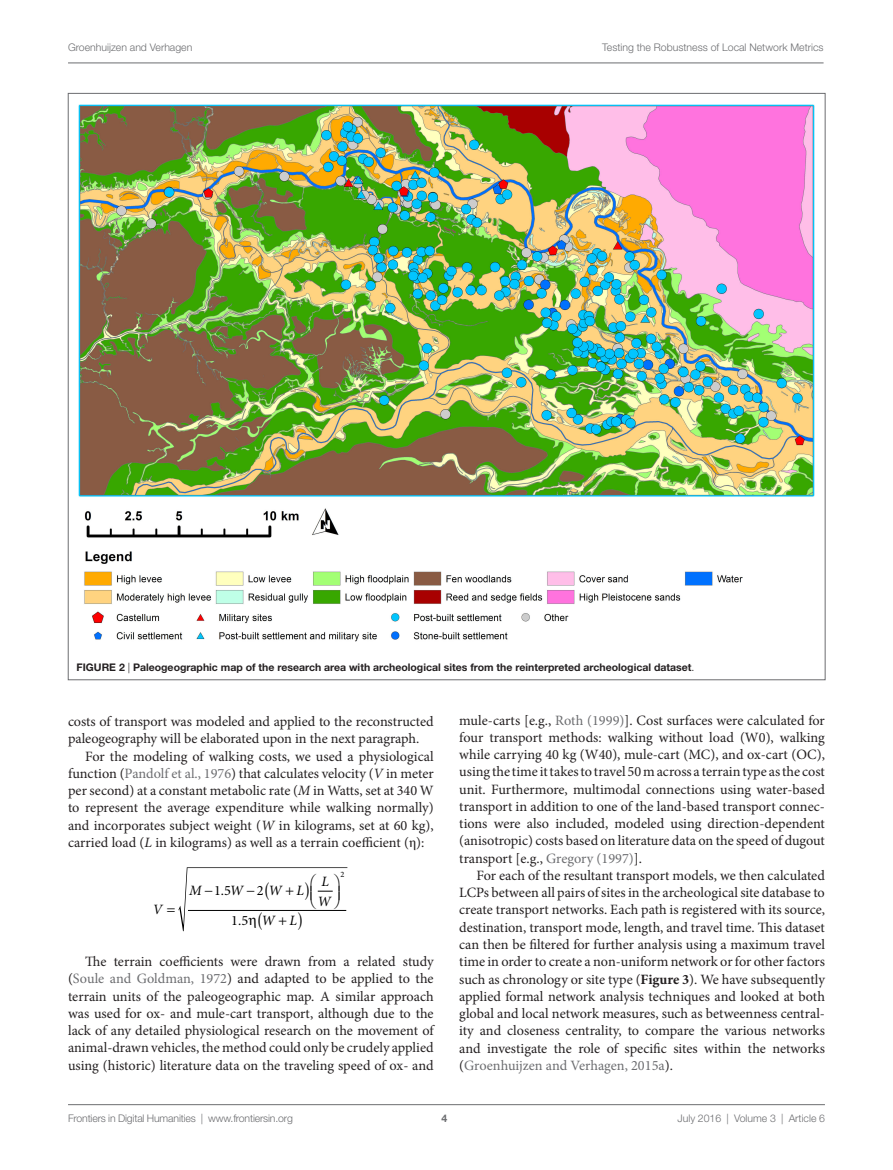
<style>
.page{position:relative;width:893px;height:1170px;background:#fff}
.page>*{position:absolute;margin:0;border:0;box-sizing:border-box;transform-origin:0 0}
.t1{font:14.25px/17.2px "Minion Pro";letter-spacing:-.005em;color:#231f20;text-align:justify}
.t2{font:italic 14.25px/19.8px "Minion Pro";color:#000}
.t3{font:14.25px "Minion Pro";color:#000}
.t4{font:300 10.5px "Helvetica Neue LT Std";color:#6c6d70}
.t5{font:700 10.5px "Helvetica Neue LT Std";color:#231f20}
.t6{font:700 10.5px "Helvetica Neue LT Std";color:#6c6d70}
.t7{font:8.25px "Minion Pro";color:#000}
.s1{font-weight:300}
.s2{color:#6c6d70}
.s3{font-style:italic}
.s4{font-family:"STIX General"}
.s5{font-style:normal}
.s6{font-weight:700}
</style>
<div class="page">
<img style="left:79px;top:105px;width:735px;height:536px">
<hr style="left:68px;top:63px;width:756px;height:1px;background:#6c6d70">
<hr style="left:68px;top:1104px;width:757px;height:1px;background:#6c6d70">
<svg style="left:178px;top:867px;width:169px;height:64px"></svg>
<p class="t4" style="left:68px;top:41px;width:126px">Groenhuijzen and Verhagen</p>
<p class="t4" style="left:602px;top:41px;width:223px">Testing the Robustness of Local Network Metrics</p>
<p class="t5" style="left:77px;top:661px;width:619px">FIG URE 2 <span class="s1">|</span> Paleogeographic map of the research area with archeological sites from the reinterpreted archeological dataset<span class="s1">.</span></p>
<p class="t1" style="left:68px;top:712px;width:367px">costs of transport was modeled and applied to the reconstructed paleogeography will be elaborated upon in the next paragraph.</p>
<p class="t1" style="left:68px;top:747px;width:367px;text-indent:17px">For the modeling of walking costs, we used a physiological function (<span class="s2">Pandolf et al., 1976</span>) that calculates velocity (<span class="s3">V</span> in meter per second) at a constant metabolic rate (<span class="s3">M</span> in Watts, set at 340 W to represent the average expenditure while walking normally) and incorporates subject weight (<span class="s3">W</span> in kilograms, set at 60 kg), carried load (<span class="s3">L</span> in kilograms) as well as a terrain coefficient (<span class="s4">η</span>):</p>
<p class="t7" style="left:340px;top:868px;width:5px">2</p>
<p class="t2" style="left:189px;top:880px;width:116px">M−<span class="s5">15</span>W−<span class="s5">2</span>W L</p>
<p class="t2" style="left:317px;top:871px;width:15px">L<br>W</p>
<p class="t2" style="left:262px;top:910px;width:37px">W L</p>
<p class="t3" style="left:221px;top:880px;width:5px">.</p>
<p class="t2" style="left:153px;top:899px;width:11px">V</p>
<p class="t3" style="left:231px;top:910px;width:19px">15</p>
<p class="t3" style="left:238px;top:910px;width:5px">.</p>
<p class="t1" style="left:68px;top:952px;width:367px;text-indent:17px">The terrain coefficients were drawn from a related study (<span class="s2">Soule and Goldman, 1972</span>) and adapted to be applied to the terrain units of the paleogeographic map. A similar approach was used for ox- and mule-cart transport, although due to the lack of any detailed physiological research on the movement of animal-drawn vehicles, the method could only be crudely applied using (historic) literature data on the traveling speed of ox- and</p>
<p class="t1" style="left:459px;top:711px;width:367px">mule-carts [e.g., <span class="s2">Roth (1999)</span>]. Cost surfaces were calculated for four transport methods: walking without load (W0), walking while carrying 40 kg (W40), mule-cart (MC), and ox-cart (OC), using the time it takes to travel 50 m across a terrain type as the cost unit. Furthermore, multimodal connections using water-based transport in addition to one of the land-based transport connec&shy;tions were also included, modeled using direction-dependent (anisotropic) costs based on literature data on the speed of dugout transport [e.g., <span class="s2">Gregory (1997)</span>].</p>
<p class="t1" style="left:459px;top:866px;width:367px;text-indent:17px">For each of the resultant transport models, we then calculated LCPs between all pairs of sites in the archeological site database to create transport networks. Each path is registered with its source, destination, transport mode, length, and travel time. This dataset can then be filtered for further analysis using a maximum travel time in order to create a non-uniform network or for other factors such as chronology or site type (<span class="s6">Figure 3</span>). We have subsequently applied formal network analysis techniques and looked at both global and local network measures, such as betweenness central&shy;ity and closeness centrality, to compare the various networks and investigate the role of specific sites within the networks (<span class="s2">Groenhuijzen and Verhagen, 2015a</span>).</p>
<p class="t4" style="left:68px;top:1111px;width:226px">Frontiers in Digital Humanities | www.frontiersin.org</p>
<p class="t4" style="left:678px;top:1111px;width:149px">July 2016 | Volume 3 | Article 6</p>
<p class="t6" style="left:441px;top:1111px;width:7px">4</p>
</div>
